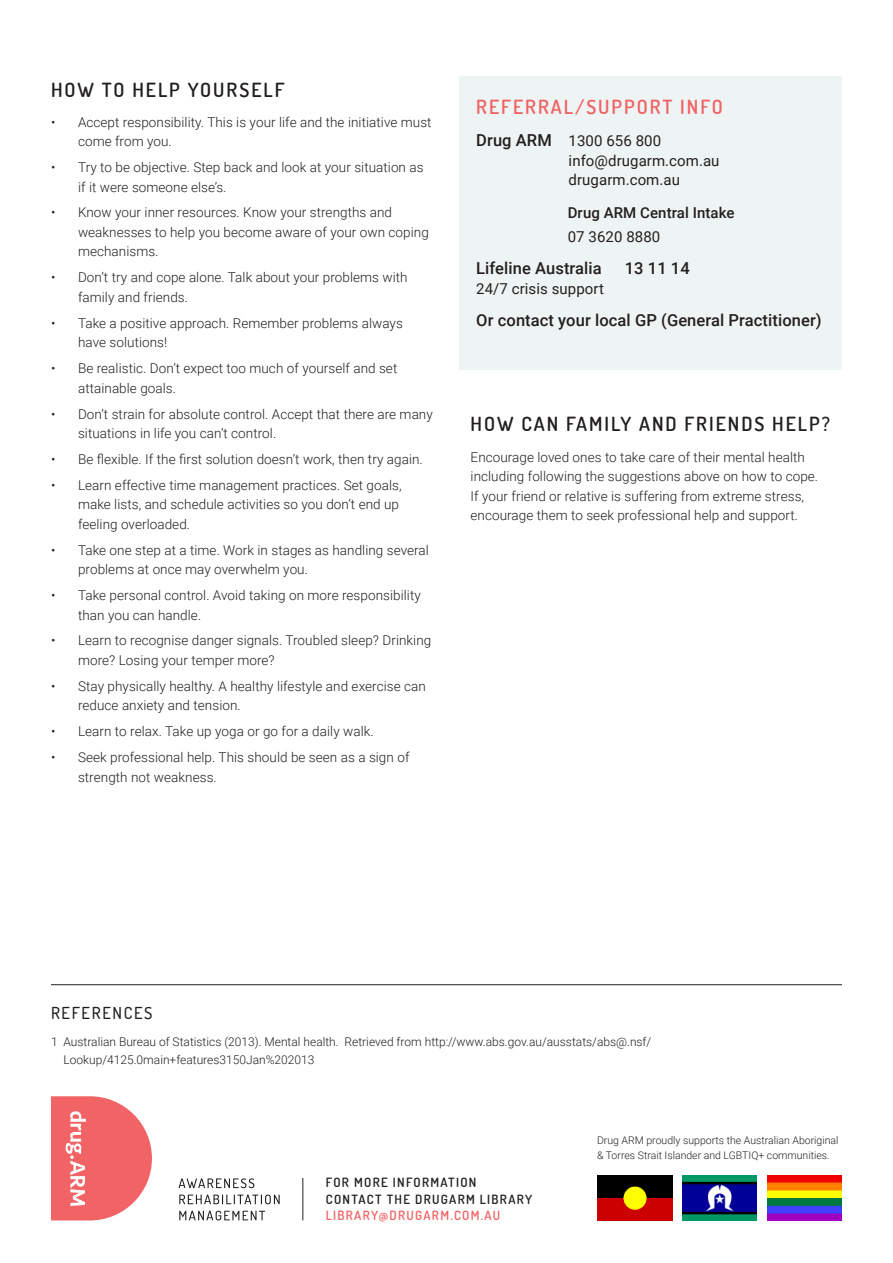
<style>
.page{position:relative;width:893px;height:1263px;background:#fff}
.page>*{position:absolute;margin:0;border:0;box-sizing:border-box;transform-origin:0 0}
.t1{font:600 19.5px "Dosis";letter-spacing:.1em;color:#231f20}
.t2{font:600 19.5px "Dosis";letter-spacing:.1em;color:#f16365}
.t3{font:500 16.5px "Roboto";letter-spacing:.005em;color:#231f20}
.t4{font:500 16.5px "Dosis";letter-spacing:.1em;color:#231f20}
.t5{font:15px/19.5px "Roboto";letter-spacing:.005em;color:#231f20}
.t6{font:500 15px "Roboto";letter-spacing:.005em;color:#231f20}
.t7{font:300 13.5px/19.5px "Roboto";letter-spacing:.005em;color:#231f20}
.t8{font:600 12.75px/16.5px "Dosis";letter-spacing:.1em;color:#231f20}
.t9{font:600 12.75px "Dosis";letter-spacing:.1em;color:#f16365}
.t10{font:300 12px/18px "Roboto";color:#231f20}
.t11{font:300 10.5px/15px "Roboto";color:#231f20}
.s1{font-weight:500;font-size:16.5px}
</style>
<div class="page">
<hr style="left:303px;top:1178px;width:1px;height:42px;background:#231f20">
<svg style="left:51px;top:1096px;width:101px;height:124px"></svg>
<img style="left:682px;top:1175px;width:75px;height:45px">
<img style="left:767px;top:1175px;width:75px;height:45px">
<img style="left:597px;top:1175px;width:75px;height:45px">
<svg style="left:179px;top:1178px;width:75px;height:10px"></svg>
<svg style="left:179px;top:1194px;width:101px;height:10px"></svg>
<svg style="left:179px;top:1210px;width:86px;height:10px"></svg>
<hr style="left:51px;top:984px;width:791px;height:1px;background:#231f20">
<div style="left:459px;top:77px;width:383px;height:293px;background:#eef4f3"></div>
<h1 class="t1" style="left:51px;top:78px;width:235px">HOW TO HELP YOURSELF</h1>
<p class="t7" style="left:78px;top:113px;width:355px;text-indent:-27px">• Accept responsibility. This is your life and the initiative must come from you.</p>
<p class="t7" style="left:78px;top:159px;width:347px;text-indent:-27px">• Try to be objective. Step back and look at your situation as if it were someone else’s.</p>
<p class="t7" style="left:78px;top:204px;width:352px;text-indent:-27px">• Know your inner resources. Know your strengths and weaknesses to help you become aware of your own coping mechanisms.</p>
<p class="t7" style="left:78px;top:269px;width:331px;text-indent:-27px">• Don’t try and cope alone. Talk about your problems with family and friends.</p>
<p class="t7" style="left:78px;top:314px;width:326px;text-indent:-27px">• Take a positive approach. Remember problems always have solutions!</p>
<p class="t7" style="left:78px;top:360px;width:321px;text-indent:-27px">• Be realistic. Don’t expect too much of yourself and set attainable goals.</p>
<p class="t7" style="left:78px;top:405px;width:356px;text-indent:-27px">• Don’t strain for absolute control. Accept that there are many situations in life you can’t control.</p>
<p class="t7" style="left:51px;top:450px;width:373px">• Be flexible. If the first solution doesn’t work, then try again.</p>
<p class="t7" style="left:78px;top:476px;width:325px;text-indent:-27px">• Learn effective time management practices. Set goals, make lists, and schedule activities so you don’t end up feeling overloaded.</p>
<p class="t7" style="left:78px;top:541px;width:352px;text-indent:-27px">• Take one step at a time. Work in stages as handling several problems at once may overwhelm you.</p>
<p class="t7" style="left:78px;top:587px;width:344px;text-indent:-27px">• Take personal control. Avoid taking on more responsibility than you can handle.</p>
<p class="t7" style="left:78px;top:632px;width:355px;text-indent:-27px">• Learn to recognise danger signals. Troubled sleep? Drinking more? Losing your temper more?</p>
<p class="t7" style="left:78px;top:677px;width:349px;text-indent:-27px">• Stay physically healthy. A healthy lifestyle and exercise can reduce anxiety and tension.</p>
<p class="t7" style="left:51px;top:723px;width:324px">• Learn to relax. Take up yoga or go for a daily walk.</p>
<p class="t7" style="left:78px;top:749px;width:333px;text-indent:-27px">• Seek professional help. This should be seen as a sign of strength not weakness.</p>
<h1 class="t2" style="left:476px;top:95px;width:248px">REFERRAL/SUPPORT INFO</h1>
<p class="t5" style="left:569px;top:132px;width:152px;text-indent:-92px"><span class="s1">Drug ARM</span> 1300 656 800 info@drugarm.com.au drugarm.com.au</p>
<p class="t6" style="left:568px;top:206px;width:168px">Drug ARM Central Intake</p>
<p class="t5" style="left:568px;top:228px;width:94px">07 3620 8880</p>
<p class="t3" style="left:476px;top:261px;width:127px">Lifeline Australia</p>
<p class="t3" style="left:625px;top:261px;width:67px">13 11 14</p>
<p class="t5" style="left:476px;top:280px;width:129px">24/7 crisis support</p>
<p class="t3" style="left:476px;top:313px;width:347px">Or contact your local GP (General Practitioner)</p>
<h1 class="t1" style="left:471px;top:413px;width:361px">HOW CAN FAMILY AND FRIENDS HELP?</h1>
<p class="t7" style="left:471px;top:448px;width:349px">Encourage loved ones to take care of their mental health including following the suggestions above on how to cope.<br>If your friend or relative is suffering from extreme stress, encourage them to seek professional help and support.</p>
<p class="t4" style="left:51px;top:1004px;width:103px">REFERENCES</p>
<p class="t10" style="left:64px;top:1032px;width:589px;text-indent:-12px">1 Australian Bureau of Statistics (2013). Mental health. Retrieved from http://www.abs.gov.au/ausstats/abs@.nsf/<br>Lookup/4125.0main+features3150Jan%202013</p>
<p class="t8" style="left:326px;top:1175px;width:208px">FOR MORE INFORMATION<br>CONTACT THE DRUGARM LIBRARY</p>
<p class="t9" style="left:326px;top:1211px;width:176px">LIBRARY@DRUGARM.COM.AU</p>
<p class="t11" style="left:597px;top:1134px;width:243px">Drug ARM proudly supports the Australian Aboriginal &amp; Torres Strait Islander and LGBTIQ+ communities.</p>
</div>
